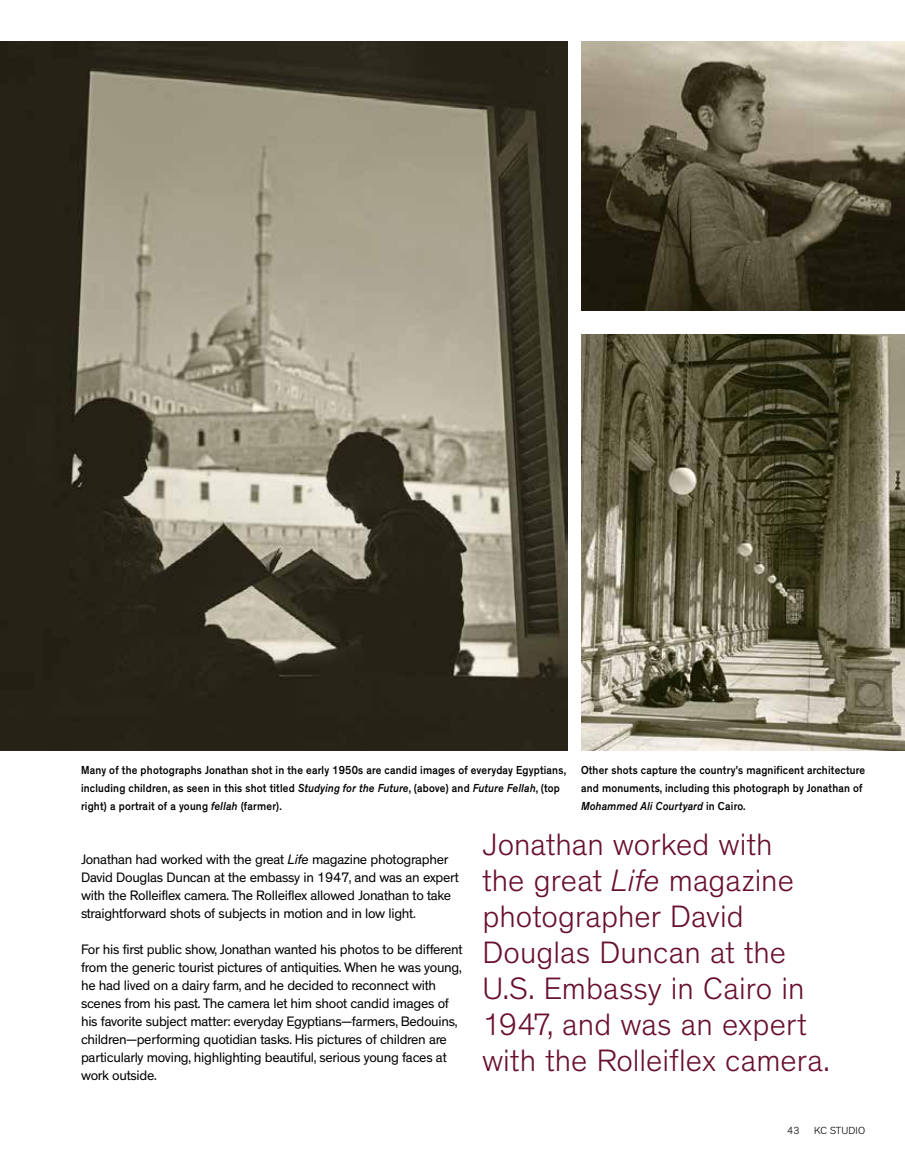
<style>
.page{position:relative;width:905px;height:1161px;background:#fff}
.page>*{position:absolute;margin:0;border:0;box-sizing:border-box;transform-origin:0 0}
.t1{font:300 31.5px/36px "Theinhardt";letter-spacing:.005em;color:#691031}
.t2{font:13.95px/18px "Theinhardt";letter-spacing:-.02em;color:#000}
.t3{font:500 11.85px/18px "Theinhardt";letter-spacing:.02em;color:#000;scale:.9 1}
.t4{font:300 10.5px "Theinhardt";letter-spacing:.01em;color:#000}
.s1{font-style:italic}
</style>
<div class="page">
<img style="left:581px;top:42px;width:323px;height:268px">
<img style="left:0;top:42px;width:567px;height:708px">
<img style="left:581px;top:334px;width:323px;height:416px">
<p class="t3" style="left:81px;top:761px;width:540px">Many of the photographs Jonathan shot in the early 1950s are candid images of everyday Egyptians, including children, as seen in this shot titled <span class="s1">Studying for the Future</span>, (above) and <span class="s1">Future Fellah</span>, (top right) a portrait of a young <span class="s1">fellah</span> (farmer).</p>
<p class="t3" style="left:581px;top:761px;width:317px">Other shots capture the country’s magnificent architecture and monuments, including this photograph by Jonathan of<br><span class="s1">Mohammed Ali Courtyard</span> in Cairo.</p>
<p class="t2" style="left:81px;top:851px;width:379px">Jonathan had worked with the great <span class="s1">Life</span> magazine photographer David Douglas Duncan at the embassy in 1947, and was an expert with the Rolleiflex camera. The Rolleiflex allowed Jonathan to take straightforward shots of subjects in motion and in low light.</p>
<p class="t2" style="left:81px;top:941px;width:383px">For his first public show, Jonathan wanted his photos to be different from the generic tourist pictures of antiquities. When he was young, he had lived on a dairy farm, and he decided to reconnect with scenes from his past. The camera let him shoot candid images of his favorite subject matter: everyday Egyptians—farmers, Bedouins, children—performing quotidian tasks. His pictures of children are particularly moving, highlighting beautiful, serious young faces at work outside.</p>
<h1 class="t1" style="left:482px;top:827px;width:348px">Jonathan worked with<br>the great <span class="s1">Life</span> magazine photographer David<br>Douglas Duncan at the<br>U.S. Embassy in Cairo in<br>1947, and was an expert with the Rolleiflex camera.</h1>
<p class="t4" style="left:787px;top:1125px;width:14px">43</p>
<p class="t4" style="left:814px;top:1125px;width:53px">KC STUDIO</p>
</div>
